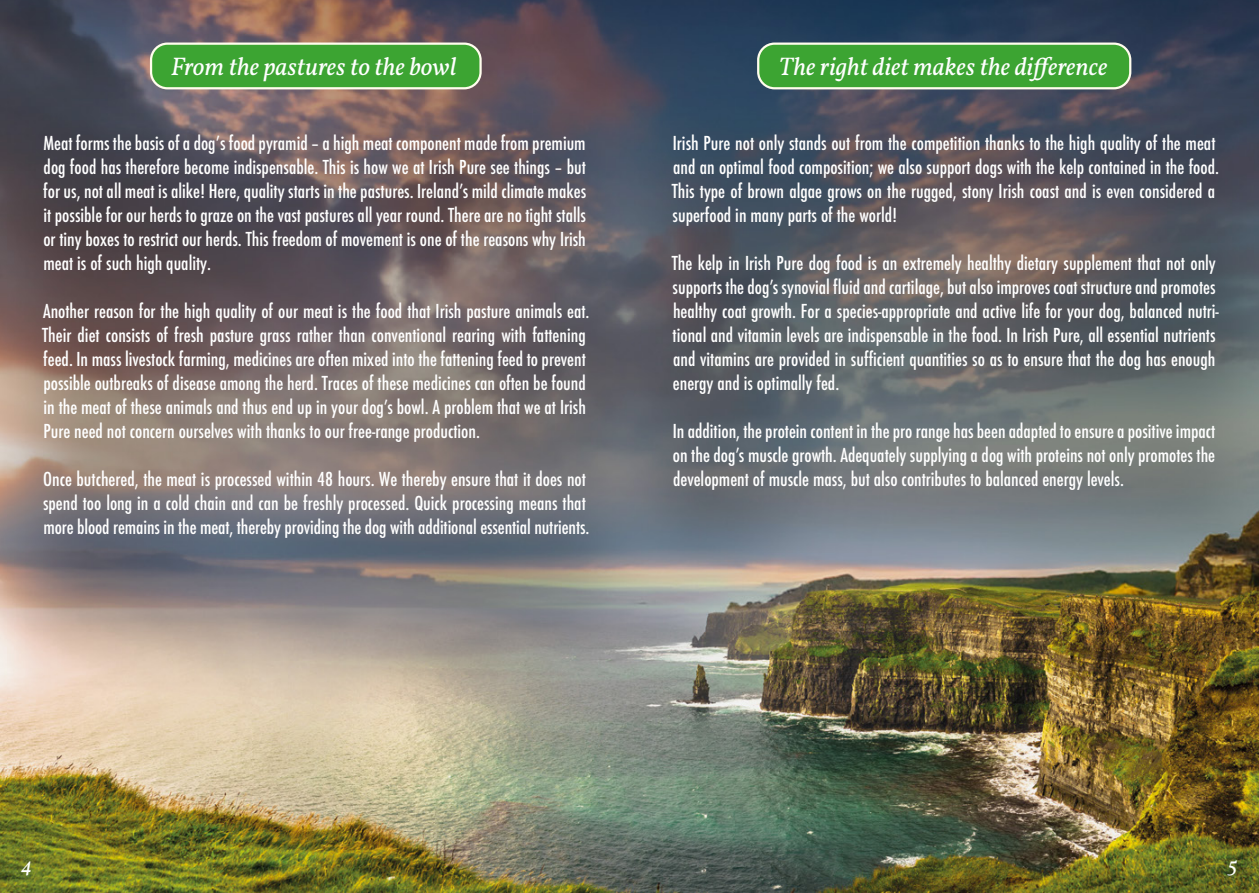
<style>
.page{position:relative;width:1259px;height:893px;background:#fff}
.page>*{position:absolute;margin:0;border:0;box-sizing:border-box;transform-origin:0 0}
.t1{font:italic 25.5px "Vollkorn";color:#fff}
.t2{font:500 condensed 21.15px/24px "Futura T";color:#fff}
.t3{font:italic 21px "Vollkorn";color:#fff}
</style>
<div class="page">
<img style="left:0;top:0;width:1259px;height:893px">
<div style="left:151px;top:44px;width:329px;height:44px;background:#3ca432;border-radius:16px"></div>
<div style="left:150px;top:43px;width:332px;height:46px;border:2px solid #fffded;border-radius:16px"></div>
<div style="left:758px;top:44px;width:372px;height:44px;background:#3ca432;border-radius:16px"></div>
<div style="left:757px;top:43px;width:374px;height:46px;border:2px solid #fffded;border-radius:16px"></div>
<p class="t1" style="left:171px;top:50px;width:287px">From the pastures to the bowl</p>
<p class="t1" style="left:779px;top:50px;width:330px">The right diet makes the difference</p>
<p class="t2" style="left:43px;top:130px;width:544px;text-align:justify">Meat forms the basis of a dog’s food pyramid – a high meat component made from premium dog food has therefore become indispensable. This is how we at Irish Pure see things – but for us, not all meat is alike! Here, quality starts in the pastures. Ireland’s mild climate makes it possible for our herds to graze on the vast pastures all year round. There are no tight stalls or tiny boxes to restrict our herds. This freedom of movement is one of the reasons why Irish meat is of such high quality.</p>
<p class="t2" style="left:42px;top:298px;width:549px">Another reason for the high quality of our meat is the food that Irish pasture animals eat.<br>Their diet consists of fresh pasture grass rather than conventional rearing with fattening feed. In mass livestock farming, medicines are often mixed into the fattening feed to prevent possible outbreaks of disease among the herd. Traces of these medicines can often be found in the meat of these animals and thus end up in your dog’s bowl. A problem that we at Irish Pure need not concern ourselves with thanks to our free-range production.</p>
<p class="t2" style="left:43px;top:466px;width:548px">Once butchered, the meat is processed within 48 hours. We thereby ensure that it does not spend too long in a cold chain and can be freshly processed. Quick processing means that more blood remains in the meat, thereby providing the dog with additional essential nutrients.</p>
<p class="t2" style="left:672px;top:130px;width:549px">Irish Pure not only stands out from the competition thanks to the high quality of the meat and an optimal food composition; we also support dogs with the kelp contained in the food.<br>This type of brown algae grows on the rugged, stony Irish coast and is even considered a superfood in many parts of the world!</p>
<p class="t2" style="left:672px;top:250px;width:549px">The kelp in Irish Pure dog food is an extremely healthy dietary supplement that not only supports the dog’s synovial fluid and cartilage, but also improves coat structure and promotes healthy coat growth. For a species-appropriate and active life for your dog, balanced nutri&shy;tional and vitamin levels are indispensable in the food. In Irish Pure, all essential nutrients and vitamins are provided in sufficient quantities so as to ensure that the dog has enough energy and is optimally fed.</p>
<p class="t2" style="left:673px;top:418px;width:544px;text-align:justify">In addition, the protein content in the pro range has been adapted to ensure a positive impact on the dog’s muscle growth. Adequately supplying a dog with proteins not only promotes the development of muscle mass, but also contributes to balanced energy levels.</p>
<p class="t3" style="left:21px;top:851px;width:13px">4</p>
<p class="t3" style="left:1228px;top:851px;width:11px">5</p>
</div>
